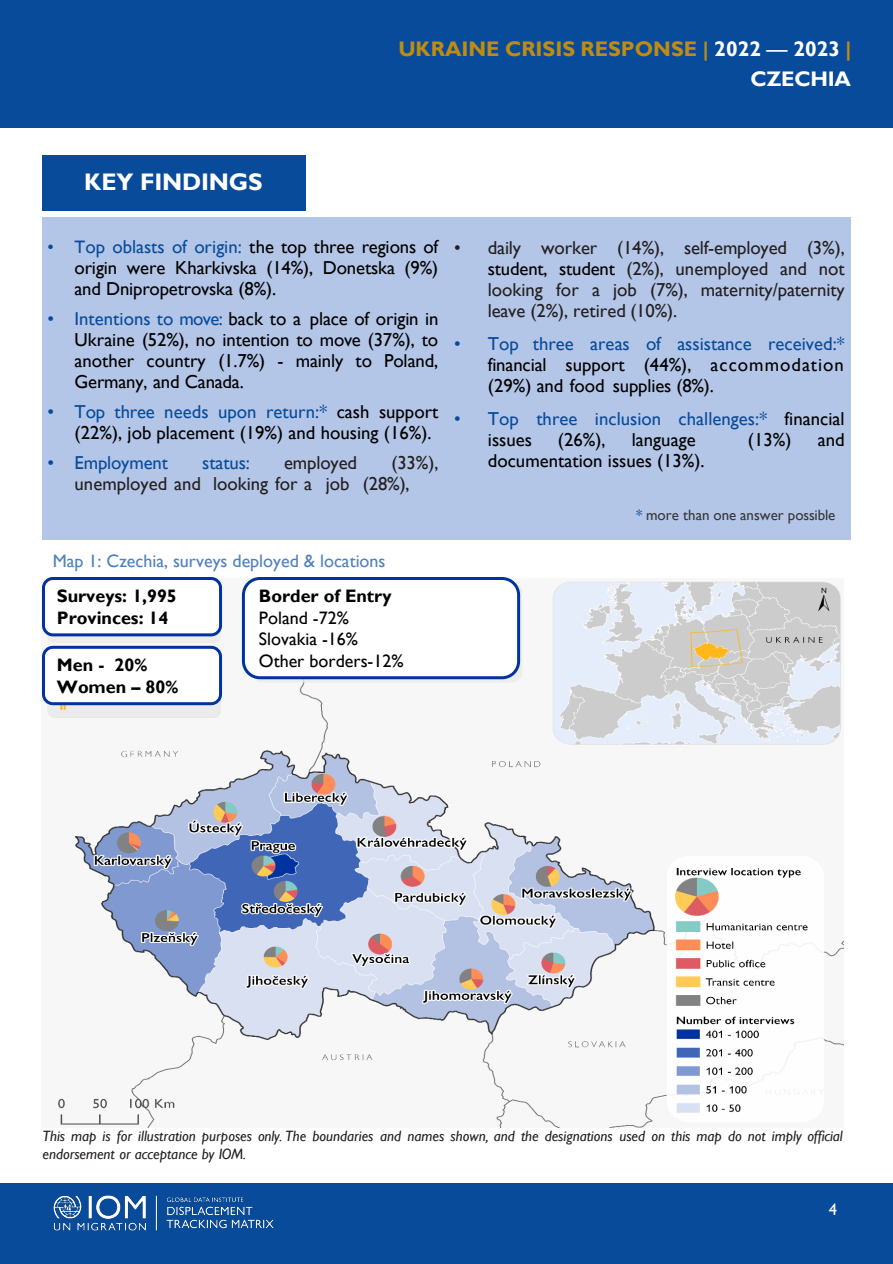
<style>
.page{position:relative;width:893px;height:1264px;background:#fff}
.page>*{position:absolute;margin:0;border:0;box-sizing:border-box;transform-origin:0 0}
.t1{font:700 24px "Gill Sans";letter-spacing:-.01em;color:#fff}
.t2{font:700 21px "Gill Sans";color:#bf8c11}
.t3{font:700 21px "Gill Sans";letter-spacing:-.01em;color:#fff}
.t4{font:18.75px/21px "Gill Sans";color:#000;text-align:justify}
.t5{font:18.75px/21px "Gill Sans";letter-spacing:-.005em;color:#231f20}
.t6{font:18.75px/21px "Gill Sans";color:#084b9a}
.t7{font:700 18px "Gill Sans";color:#000}
.t8{font:18px "Gill Sans";color:#4f81bd}
.t9{font:18px "Gill Sans";color:#000}
.t10{font:16.5px "Gill Sans";color:#fff}
.t11{font:italic 15px/18px "Gill Sans";color:#231f20}
.t12{font:15px "Gill Sans";color:#363639}
.s1{color:#fff}
.s2{font-weight:400;color:#fff}
.s3{font-size:18px;color:#084b9a}
.s4{color:#084b9a}
.s5{color:#000}
</style>
<div class="page">
<div style="left:0;top:0;width:892px;height:128px;background:#084b9a"></div>
<img style="left:47px;top:578px;width:796px;height:548px">
<div style="left:0;top:1182px;width:892px;height:81px;background:#084b9a"></div>
<img style="left:53px;top:1195px;width:221px;height:36px">
<div style="left:42px;top:217px;width:808px;height:322px;background:#b4c6e7"></div>
<div style="left:42px;top:155px;width:264px;height:55px;background:#084b9a"></div>
<div style="left:42px;top:577px;width:180px;height:59px;background:#fff;border:3px solid #0033a0;border-radius:9px"></div>
<div style="left:42px;top:645px;width:180px;height:60px;background:#fff;border:3px solid #0033a0;border-radius:9px"></div>
<div style="left:242px;top:577px;width:278px;height:102px;background:#fff;border:3px solid #0033a0;border-radius:17px"></div>
<p class="t1" style="left:84px;top:168px;width:180px">KEY FINDINGS</p>
<p class="t2" style="left:398px;top:36px;width:454px">UKRAINE CRISIS RESPONSE | <span class="s1">2022</span> <span class="s2">—</span> <span class="s1">2023</span> |</p>
<p class="t3" style="left:750px;top:66px;width:102px">CZECHIA</p>
<p class="t4" style="left:75px;top:237px;width:365px;text-indent:-27px"><span class="s3">• T</span><span class="s4">op oblasts of origin:</span> the top three regions of origin were Kharkivska (14%), Donetska (9%) and Dnipropetrovska (8%).</p>
<p class="t4" style="left:75px;top:309px;width:365px;text-indent:-27px"><span class="s4">• Intentions to move:</span> back to a place of origin in Ukraine (52%), no intention to move (37%), to another country (1.7%) - mainly to Poland, Germany, and Canada.</p>
<p class="t4" style="left:75px;top:402px;width:365px;text-indent:-27px"><span class="s4">• Top three needs upon return:*</span> cash support (22%), job placement (19%) and housing (16%).</p>
<p class="t6" style="left:48px;top:453px;width:122px">• Employment</p>
<p class="t6" style="left:202px;top:453px;width:49px">status:</p>
<p class="t5" style="left:284px;top:453px;width:74px">employed</p>
<p class="t5" style="left:75px;top:453px;width:365px;text-indent:317px">(33%), unemployed and looking for a job (28%),</p>
<p class="t8" style="left:53px;top:550px;width:334px">Map 1: Czechia, surveys deployed &amp; locations</p>
<p class="t7" style="left:57px;top:585px;width:121px">Surveys: 1,995</p>
<p class="t7" style="left:57px;top:607px;width:113px">Provinces: 14</p>
<p class="t7" style="left:57px;top:654px;width:92px">Men - 20%</p>
<p class="t7" style="left:57px;top:675px;width:123px">Women – 80%</p>
<p class="t7" style="left:259px;top:585px;width:134px">Border of Entry</p>
<p class="t9" style="left:259px;top:607px;width:91px">Poland -72%</p>
<p class="t9" style="left:259px;top:628px;width:100px">Slovakia -16%</p>
<p class="t9" style="left:259px;top:650px;width:146px">Other borders-12%</p>
<p class="t5" style="left:487px;top:237px;width:358px;text-align:justify;text-indent:-34px">• daily worker (14%), self-employed (3%), <span class="s5">student, student</span> (2%), unemployed and not looking for a job (7%), maternity/paternity leave (2%), retired (10%).</p>
<p class="t4" style="left:488px;top:333px;width:358px;text-indent:-34px"><span class="s4">• Top three areas of assistance received:* </span>financial support (44%), accommodation (29%) and food supplies (8%).</p>
<p class="t6" style="left:488px;top:408px;width:358px;text-indent:-34px">• Top three inclusion challenges:* <span class="s5">financial issues</span></p>
<p class="t4" style="left:558px;top:429px;width:49px">(26%),</p>
<p class="t4" style="left:631px;top:429px;width:65px">language</p>
<p class="t4" style="left:748px;top:429px;width:45px">(13%)</p>
<p class="t4" style="left:817px;top:429px;width:28px">and</p>
<p class="t4" style="left:488px;top:450px;width:218px">documentation issues (13%).</p>
<p class="t12" style="left:636px;top:506px;width:201px"><span class="s4">*</span> more than one answer possible</p>
<p class="t11" style="left:42px;top:1127px;width:801px">This map is for illustration purposes only. The boundaries and names shown, and the designations used on this map do not imply official endorsement or acceptance by IOM.</p>
<p class="t10" style="left:828px;top:1199px;width:10px">4</p>
</div>
